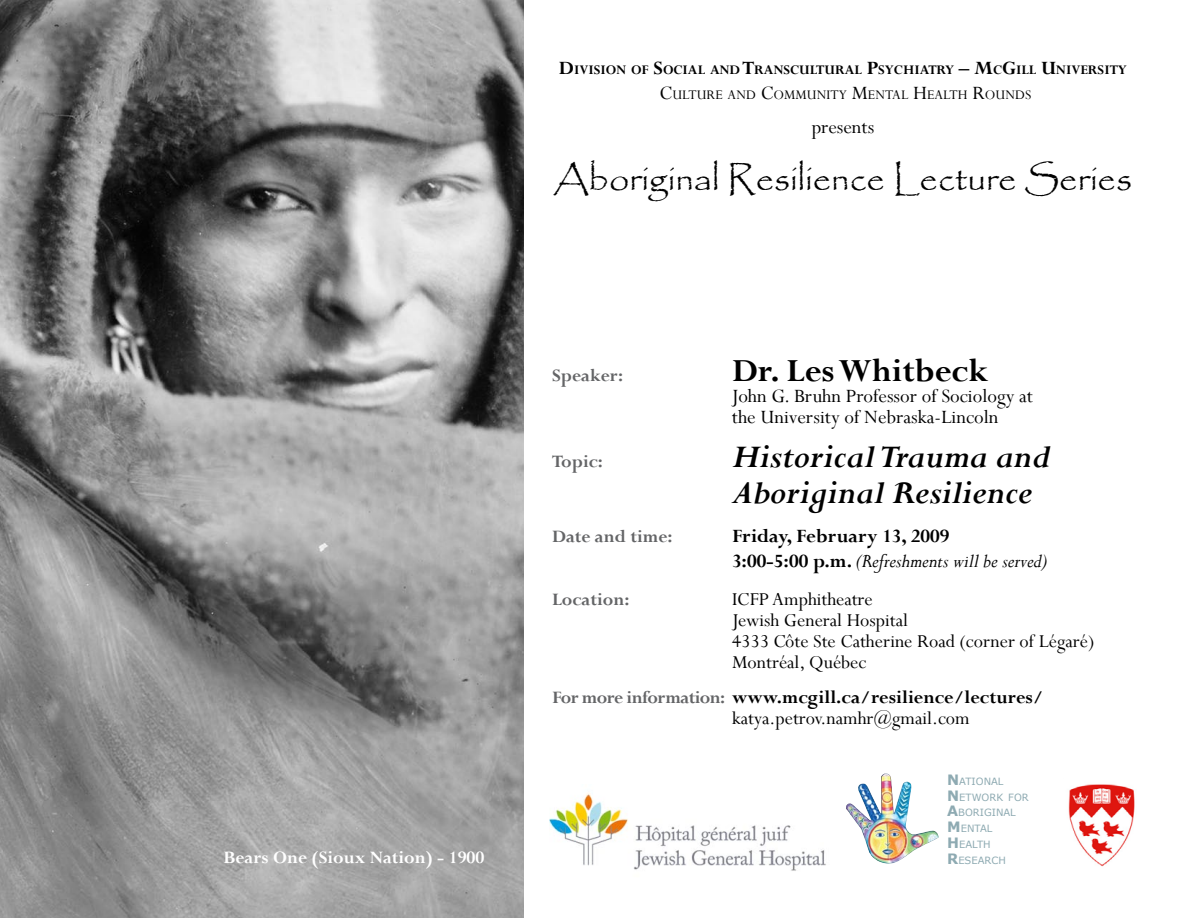
<style>
.page{position:relative;width:1188px;height:918px;background:#fff}
.page>*{position:absolute;margin:0;border:0;box-sizing:border-box;transform-origin:0 0}
.t1{font:italic 700 36px/36px "Perpetua";color:#000}
.t2{font:36px "Papyrus";color:#000}
.t3{font:700 36px "Perpetua";color:#000}
.t4{font:21px/21px "Perpetua";color:#000}
.t5{font:700 21px/25.2px "Perpetua";color:#000}
.t6{font:20.25px/21px "Perpetua";color:#000}
.t7{font:700 20.25px/21px "Perpetua";color:#000}
.t8{font:700 19.5px "Perpetua";color:#646567}
.t9{font:700 19.5px "Perpetua";color:#fff}
.t10{font:700 14.7px/25.2px "Perpetua";color:#000;text-align:center}
.t11{font:10.05px/15.8px "Verdana";color:#8eaab2}
.s1{font-size:21px}
.s2{font-weight:400;font-size:21px}
.s3{font-weight:400}
.s4{font-weight:400;font-style:italic}
.s5{font-size:19.5px;color:#646567}
.s6{font-weight:700;font-size:14.25px}
</style>
<div class="page">
<img style="left:0;top:0;width:524px;height:918px">
<img style="left:549px;top:793px;width:277px;height:78px">
<img style="left:1068px;top:784px;width:67px;height:83px">
<img style="left:846px;top:774px;width:93px;height:90px">
<h3 class="t9" style="left:223px;top:845px;width:263px">Bears One (Sioux Nation) - 1900</h3>
<p class="t10" style="left:559px;top:57px;width:570px"><span class="s1">D</span>ivision of <span class="s1">S</span>ocial and <span class="s1">T</span>ranscultural <span class="s1">P</span>sychiatry <span class="s1">– M</span>c<span class="s1">G</span>ill <span class="s1">U</span>niversity<br><span class="s2">C</span><span class="s3">ulture and</span> <span class="s2">C</span><span class="s3">ommunity</span> <span class="s2">M</span><span class="s3">ental</span> <span class="s2">H</span><span class="s3">ealth</span> <span class="s2">R</span><span class="s3">ounds</span></p>
<h2 class="t4" style="left:812px;top:116px;width:64px">presents</h2>
<h1 class="t2" style="left:554px;top:157px;width:580px">Aboriginal Resilience Lecture Series</h1>
<h3 class="t8" style="left:552px;top:363px;width:73px">Speaker:</h3>
<h1 class="t3" style="left:732px;top:348px;width:258px">Dr. Les Whitbeck</h1>
<h2 class="t4" style="left:732px;top:385px;width:302px">John G. Bruhn Professor of Sociology at the University of Nebraska-Lincoln</h2>
<h3 class="t8" style="left:552px;top:449px;width:52px">Topic:</h3>
<h1 class="t1" style="left:732px;top:438px;width:320px">Historical Trauma and<br>Aboriginal Resilience</h1>
<h3 class="t8" style="left:552px;top:524px;width:122px">Date and time:</h3>
<h2 class="t5" style="left:732px;top:523px;width:317px">Friday, February 13, 2009<br>3:00-5:00 p.m. <span class="s4">(Refreshments will be served)</span></h2>
<h3 class="t8" style="left:552px;top:588px;width:79px">Location:</h3>
<h3 class="t6" style="left:732px;top:589px;width:364px">ICFP Amphitheatre<br>Jewish General Hospital<br>4333 Côte Ste Catherine Road (corner of Légaré)<br>Montréal, Québec</h3>
<h3 class="t7" style="left:732px;top:686px;width:313px;text-indent:-180px"><span class="s5">For more information:</span> www.mcgill.ca/resilience/lectures/ <span class="s3">katya.petrov.namhr@gmail.com</span></h3>
<p class="t11" style="left:947px;top:773px;width:83px"><span class="s6">N</span>ATIONAL<br><span class="s6">N</span>ETWORK FOR<br><span class="s6">A</span>BORIGINAL<br><span class="s6">M</span>ENTAL<br><span class="s6">H</span>EALTH<br><span class="s6">R</span>ESEARCH</p>
</div>
